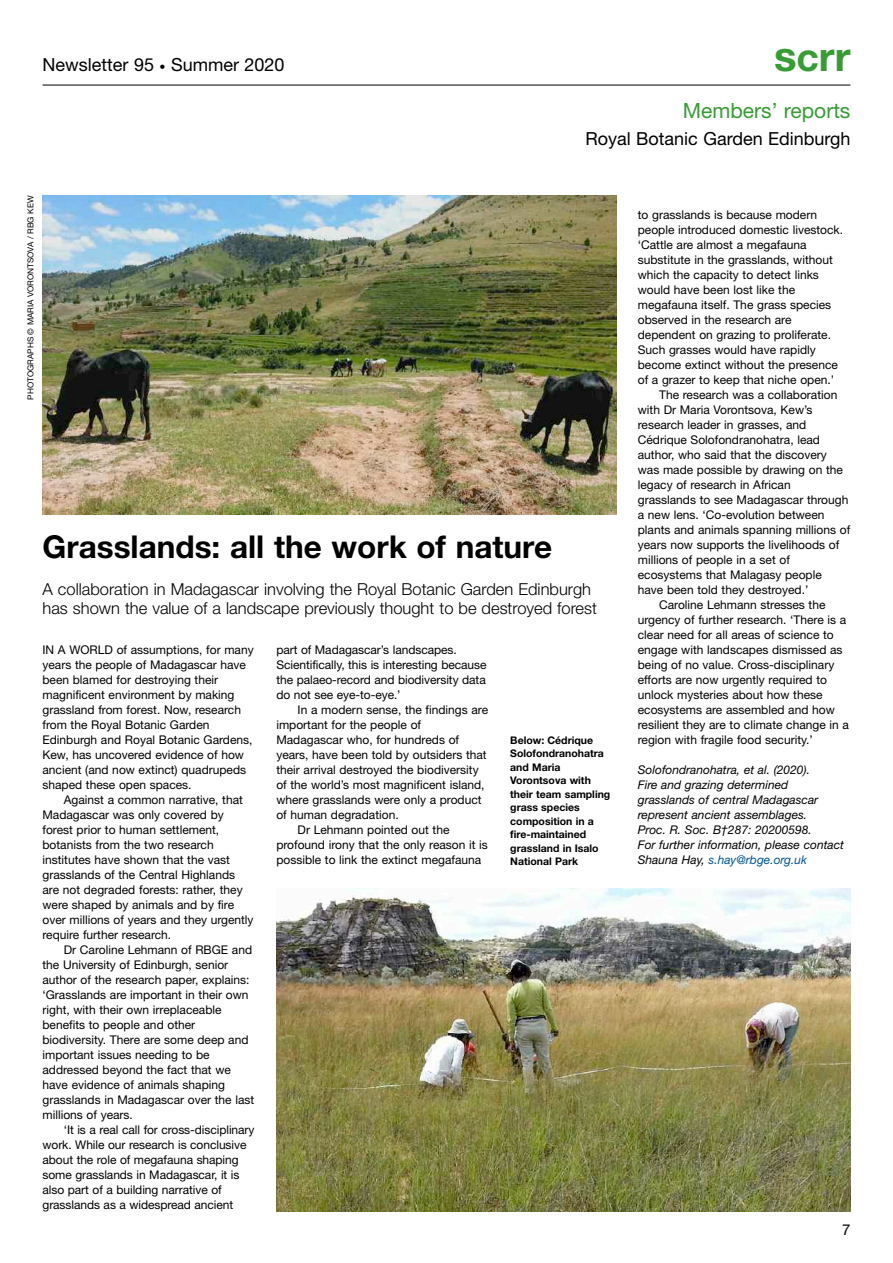
<style>
.page{position:relative;width:893px;height:1263px;background:#fff}
.page>*{position:absolute;margin:0;border:0;box-sizing:border-box;transform-origin:0 0}
.t1{font:700 40.5px "Helvetica Neue";color:#369d33}
.t2{font:700 31.5px "Helvetica Neue";color:#000}
.t3{font:21px "Helvetica Neue";color:#369d33}
.t4{font:18px "Helvetica Neue";color:#000}
.t5{font:300 16.5px/19.5px "Helvetica Neue";color:#000}
.t6{font:15px "Helvetica Neue";color:#000}
.t7{font:12px/15px "Helvetica Neue";color:#000}
.t8{font:italic 12px/15px "Helvetica Neue";color:#000}
.t9{font:700 10.5px/13.5px "Helvetica Neue";color:#000}
.t10{font:8.25px "Helvetica Neue";color:#000}
.s1{font-size:12px}
.s2{font-size:42px}
.s3{font-size:39px}
.s4{color:#025494}
</style>
<div class="page">
<hr style="left:43px;top:85px;width:807px;height:1px;background:#000">
<img style="left:43px;top:196px;width:574px;height:318px">
<img style="left:276px;top:889px;width:574px;height:323px">
<h3 class="t4" style="left:43px;top:54px;width:244px">Newsletter 95 <span class="s1">•</span> Summer 2020</h3>
<h1 class="t1" style="left:774px;top:31px;width:78px"><span class="s2">s</span><span class="s3">c</span>rr</h1>
<h3 class="t3" style="left:683px;top:98px;width:169px">Members’ reports</h3>
<h3 class="t4" style="left:585px;top:128px;width:267px">Royal Botanic Garden Edinburgh</h3>
<p class="t10" style="left:26px;top:400px;width:205px;rotate:-90deg">PHOTOGRAPHS © MARIA VORONTSOVA / RBG KEW</p>
<h2 class="t2" style="left:43px;top:527px;width:511px">Grasslands: all the work of nature</h2>
<h3 class="t5" style="left:43px;top:578px;width:556px">A collaboration in Madagascar involving the Royal Botanic Garden Edinburgh has shown the value of a landscape previously thought to be destroyed forest</h3>
<p class="t7" style="left:43px;top:642px;width:213px">IN A WORLD of assumptions, for many years the people of Madagascar have been blamed for destroying their magnificent environment by making grassland from forest. Now, research from the Royal Botanic Garden Edinburgh and Royal Botanic Gardens, Kew, has uncovered evidence of how ancient (and now extinct) quadrupeds shaped these open spaces.</p>
<p class="t7" style="left:43px;top:792px;width:213px;text-indent:21px">Against a common narrative, that Madagascar was only covered by forest prior to human settlement, botanists from the two research institutes have shown that the vast grasslands of the Central Highlands are not degraded forests: rather, they were shaped by animals and by fire over millions of years and they urgently require further research.</p>
<p class="t7" style="left:43px;top:942px;width:213px;text-indent:21px">Dr Caroline Lehmann of RBGE and the University of Edinburgh, senior author of the research paper, explains: ‘Grasslands are important in their own right, with their own irreplaceable benefits to people and other biodiversity. There are some deep and important issues needing to be addressed beyond the fact that we have evidence of animals shaping grasslands in Madagascar over the last millions of years.</p>
<p class="t7" style="left:43px;top:1122px;width:213px;text-indent:21px">‘It is a real call for cross-disciplinary work. While our research is conclusive about the role of megafauna shaping some grasslands in Madagascar, it is also part of a building narrative of grasslands as a widespread ancient</p>
<p class="t7" style="left:276px;top:642px;width:212px">part of Madagascar’s landscapes.<br>Scientifically, this is interesting because the palaeo-record and biodiversity data do not see eye-to-eye.’</p>
<p class="t7" style="left:298px;top:702px;width:192px">In a modern sense, the findings are</p>
<p class="t7" style="left:276px;top:717px;width:146px">important for the people of</p>
<p class="t7" style="left:276px;top:732px;width:184px">Madagascar who, for hundreds of</p>
<p class="t7" style="left:276px;top:747px;width:212px">years, have been told by outsiders that</p>
<p class="t7" style="left:276px;top:762px;width:204px">their arrival destroyed the biodiversity</p>
<p class="t7" style="left:276px;top:777px;width:210px">of the world’s most magnificent island,</p>
<p class="t7" style="left:276px;top:792px;width:207px">where grasslands were only a product</p>
<p class="t7" style="left:276px;top:807px;width:124px">of human degradation.</p>
<p class="t7" style="left:298px;top:822px;width:153px">Dr Lehmann pointed out the</p>
<p class="t7" style="left:276px;top:837px;width:213px">profound irony that the only reason it is</p>
<p class="t7" style="left:276px;top:852px;width:206px">possible to link the extinct megafauna</p>
<p class="t9" style="left:510px;top:733px;width:102px">Below: Cédrique<br>Solofondranohatra and Maria<br>Vorontsova with their team sampling grass species composition in a fire-maintained grassland in Isalo<br>National Park</p>
<p class="t7" style="left:638px;top:207px;width:181px">to grasslands is because modern</p>
<p class="t7" style="left:638px;top:222px;width:207px">people introduced domestic livestock.</p>
<p class="t7" style="left:638px;top:237px;width:170px">‘Cattle are almost a megafauna</p>
<p class="t7" style="left:638px;top:252px;width:196px">substitute in the grasslands, without</p>
<p class="t7" style="left:638px;top:267px;width:183px">which the capacity to detect links</p>
<p class="t7" style="left:638px;top:282px;width:159px">would have been lost like the</p>
<p class="t7" style="left:638px;top:297px;width:195px">megafauna itself. The grass species</p>
<p class="t7" style="left:638px;top:312px;width:155px">observed in the research are</p>
<p class="t7" style="left:638px;top:327px;width:195px">dependent on grazing to proliferate.</p>
<p class="t7" style="left:638px;top:342px;width:180px">Such grasses would have rapidly</p>
<p class="t7" style="left:638px;top:357px;width:202px">become extinct without the presence</p>
<p class="t7" style="left:638px;top:372px;width:198px">of a grazer to keep that niche open.’</p>
<p class="t7" style="left:659px;top:387px;width:180px">The research was a collaboration</p>
<p class="t7" style="left:638px;top:402px;width:176px">with Dr Maria Vorontsova, Kew’s</p>
<p class="t7" style="left:638px;top:417px;width:170px">research leader in grasses, and</p>
<p class="t7" style="left:638px;top:432px;width:184px">Cédrique Solofondranohatra, lead</p>
<p class="t7" style="left:638px;top:447px;width:191px">author, who said that the discovery</p>
<p class="t7" style="left:638px;top:462px;width:207px">was made possible by drawing on the</p>
<p class="t7" style="left:638px;top:477px;width:154px">legacy of research in African</p>
<p class="t7" style="left:638px;top:492px;width:212px">grasslands to see Madagascar through</p>
<p class="t7" style="left:638px;top:507px;width:188px">a new lens. ‘Co-evolution between</p>
<p class="t7" style="left:638px;top:522px;width:214px">plants and animals spanning millions of</p>
<p class="t7" style="left:638px;top:537px;width:203px">years now supports the livelihoods of</p>
<p class="t7" style="left:638px;top:552px;width:154px">millions of people in a set of</p>
<p class="t7" style="left:638px;top:567px;width:185px">ecosystems that Malagasy people</p>
<p class="t7" style="left:638px;top:582px;width:172px">have been told they destroyed.’</p>
<p class="t7" style="left:659px;top:597px;width:168px">Caroline Lehmann stresses the</p>
<p class="t7" style="left:638px;top:612px;width:210px">urgency of further research. ‘There is a</p>
<p class="t7" style="left:638px;top:627px;width:197px">clear need for all areas of science to</p>
<p class="t7" style="left:638px;top:642px;width:206px">engage with landscapes dismissed as</p>
<p class="t7" style="left:638px;top:657px;width:198px">being of no value. Cross-disciplinary</p>
<p class="t7" style="left:638px;top:672px;width:191px">efforts are now urgently required to</p>
<p class="t7" style="left:638px;top:687px;width:186px">unlock mysteries about how these</p>
<p class="t7" style="left:638px;top:702px;width:198px">ecosystems are assembled and how</p>
<p class="t7" style="left:638px;top:717px;width:213px">resilient they are to climate change in a</p>
<p class="t7" style="left:638px;top:732px;width:177px">region with fragile food security.’</p>
<p class="t8" style="left:638px;top:762px;width:208px">Solofondranohatra, et al. (2020).<br>Fire and grazing determined grasslands of central Madagascar represent ancient assemblages.<br>Proc. R. Soc. B†287: 20200598.<br>For further information, please contact Shauna Hay, <span class="s4">s.hay@rbge.org.uk</span></p>
<p class="t6" style="left:842px;top:1220px;width:10px">7</p>
</div>
